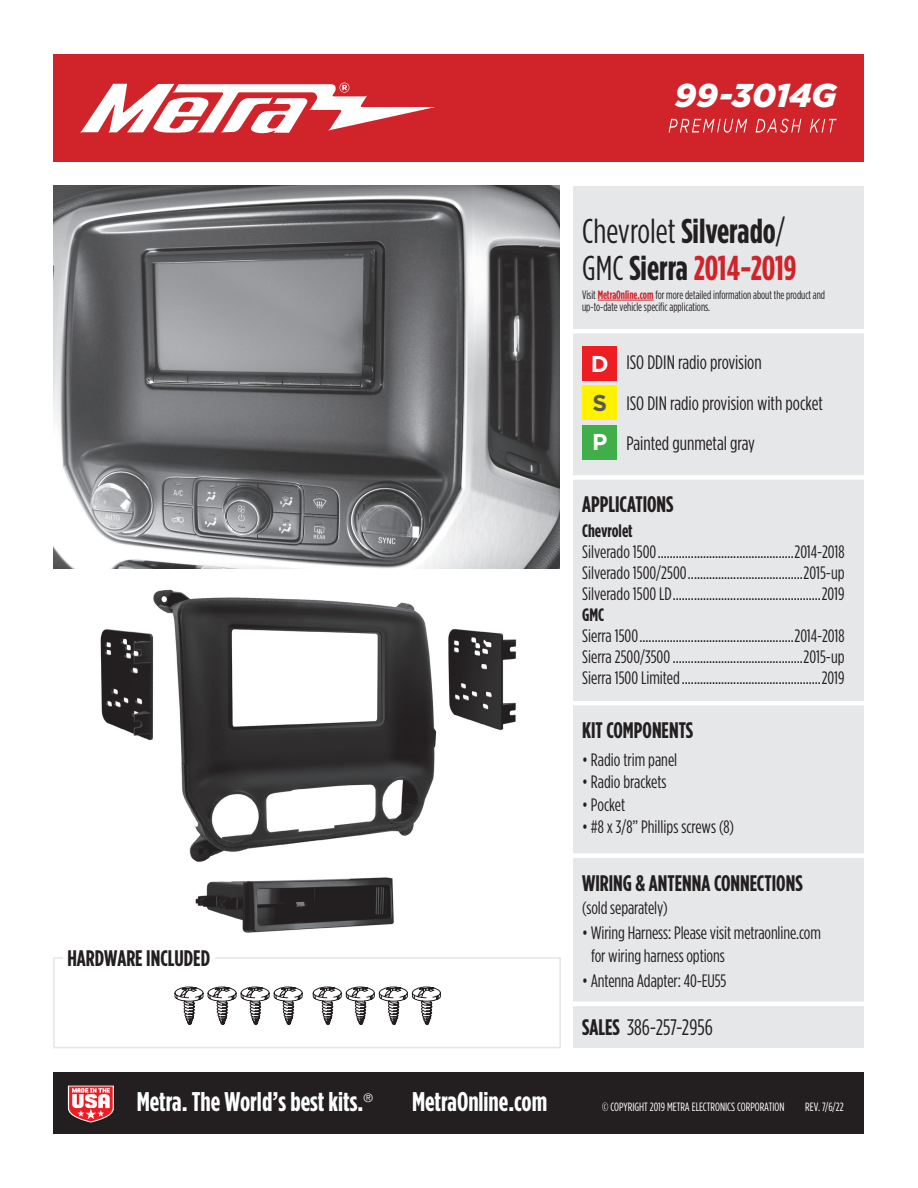
<style>
.page{position:relative;width:918px;height:1188px;background:#fff}
.page>*{position:absolute;margin:0;border:0;box-sizing:border-box;transform-origin:0 0}
.t1{font:700 34.5px/37.5px "Gotham Condensed";color:#231f20}
.t2{font:italic 900 33px "Gotham";letter-spacing:-.005em;color:#fff}
.t3{font:700 27px "Gotham Condensed";color:#fff}
.t4{font:700 22.95px "Gotham";color:#fff}
.t5{font:700 22.95px "Gotham";color:#57585a}
.t6{font:700 22.5px "Gotham Condensed";color:#231f20}
.t7{font:22.5px "Gotham Condensed";color:#231f20}
.t8{font:19.5px/40.5px "Gotham Condensed";color:#231f20}
.t9{font:18px/21px "Gotham Condensed";letter-spacing:-.005em;color:#231f20;text-align:justify}
.t10{font:700 18px "Gotham Condensed";color:#231f20}
.t11{font:12px/12px "Gotham Condensed";color:#231f20;scale:.93 1}
.t12{font:12px "Gotham Condensed";color:#fff}
.t13{font:300 12px "Helvetica Neue";color:#fff}
.s1{font-weight:400}
.s2{color:#d1232a}
.s3{font-weight:700;color:#d1232a}
.s4{font-weight:700}
</style>
<div class="page">
<div style="left:53px;top:1072px;width:810px;height:62px;background:#231f20"></div>
<div style="left:53px;top:54px;width:810px;height:108px;background:#d1232a"></div>
<svg style="left:80px;top:83px;width:355px;height:51px"></svg>
<svg style="left:669px;top:119px;width:168px;height:14px"></svg>
<div style="left:573px;top:186px;width:290px;height:862px;background:#e6e7e9"></div>
<svg style="left:67px;top:1085px;width:47px;height:38px;background:#d47679"></svg>
<div style="left:53px;top:957px;width:508px;height:91px;border:2px solid #e4e5e7"></div>
<svg style="left:313px;top:987px;width:128px;height:38px"></svg>
<svg style="left:175px;top:987px;width:127px;height:38px"></svg>
<img style="left:100px;top:589px;width:417px;height:344px">
<div style="left:63px;top:947px;width:151px;height:24px;background:#fff"></div>
<hr style="left:573px;top:329px;width:295px;height:4px;background:#fff">
<div style="left:583px;top:346px;width:34px;height:35px;background:#ee1d23"></div>
<div style="left:583px;top:386px;width:34px;height:34px;background:#fff101"></div>
<div style="left:583px;top:425px;width:34px;height:35px;background:#40ae49"></div>
<div style="left:572px;top:475px;width:294px;height:5px;background:#fff"></div>
<hr style="left:572px;top:701px;width:295px;height:4px;background:#fff">
<div style="left:572px;top:853px;width:294px;height:5px;background:#fff"></div>
<hr style="left:572px;top:1002px;width:294px;height:4px;background:#fff">
<hr style="left:598px;top:300px;width:56px;height:1px;background:#d1232a">
<img style="left:53px;top:186px;width:506px;height:382px">
<h2 class="t2" style="left:675px;top:77px;width:163px">99-3014G</h2>
<h1 class="t1" style="left:582px;top:211px;width:216px"><span class="s1">Chevrolet</span> Silverado<span class="s1">/<br>GMC</span> Sierra <span class="s2">2014-2019</span></h1>
<p class="t11" style="left:582px;top:288px;width:263px">Visit <span class="s3">MetraOnline.com</span> for more detailed information about the product and up-to-date vehicle specific applications.</p>
<p class="t4" style="left:591px;top:350px;width:19px">D</p>
<p class="t5" style="left:593px;top:390px;width:16px">S</p>
<p class="t4" style="left:592px;top:429px;width:17px">P</p>
<p class="t8" style="left:626px;top:342px;width:198px">ISO DDIN radio provision<br>ISO DIN radio provision with pocket<br>Painted gunmetal gray</p>
<p class="t6" style="left:582px;top:491px;width:93px">APPLICATIONS</p>
<p class="t10" style="left:582px;top:521px;width:52px">Chevrolet</p>
<p class="t9" style="left:582px;top:541px;width:264px">Silverado 1500.............................................2014-2018<br>Silverado 1500/2500......................................2015-up Silverado 1500 LD.................................................2019</p>
<p class="t10" style="left:582px;top:605px;width:24px">GMC</p>
<p class="t9" style="left:582px;top:625px;width:264px">Sierra 1500...................................................2014-2018<br>Sierra 2500/3500...........................................2015-up Sierra 1500 Limited..............................................2019</p>
<p class="t6" style="left:67px;top:945px;width:144px">HARDWARE INCLUDED</p>
<p class="t6" style="left:582px;top:718px;width:113px">KIT COMPONENTS</p>
<p class="t9" style="left:582px;top:748px;width:97px">• Radio trim panel</p>
<p class="t9" style="left:582px;top:771px;width:86px">• Radio brackets</p>
<p class="t9" style="left:582px;top:793px;width:45px">• Pocket</p>
<p class="t9" style="left:582px;top:816px;width:154px">• #8 x 3/8” Phillips screws (8)</p>
<p class="t6" style="left:582px;top:871px;width:222px">WIRING &amp; ANTENNA CONNECTIONS</p>
<p class="t9" style="left:582px;top:897px;width:87px">(sold separately)</p>
<p class="t9" style="left:591px;top:921px;width:231px;line-height:22.5px;text-indent:-9px">• Wiring Harness: Please visit metraonline.com for wiring harness options</p>
<p class="t9" style="left:582px;top:970px;width:146px">• Antenna Adapter: 40-EU55</p>
<p class="t7" style="left:582px;top:1015px;width:132px"><span class="s4">SALES</span> 386-257-2956</p>
<h3 class="t3" style="left:137px;top:1087px;width:228px">Metra. The World’s best kits.</h3>
<p class="t13" style="left:363px;top:1088px;width:11px">®</p>
<h3 class="t3" style="left:412px;top:1087px;width:137px">MetraOnline.com</h3>
<p class="t12" style="left:602px;top:1100px;width:184px">© COPYRIGHT 2019 METRA ELECTRONICS CORPORATION</p>
<p class="t12" style="left:805px;top:1100px;width:40px">REV. 7/6/22</p>
</div>
